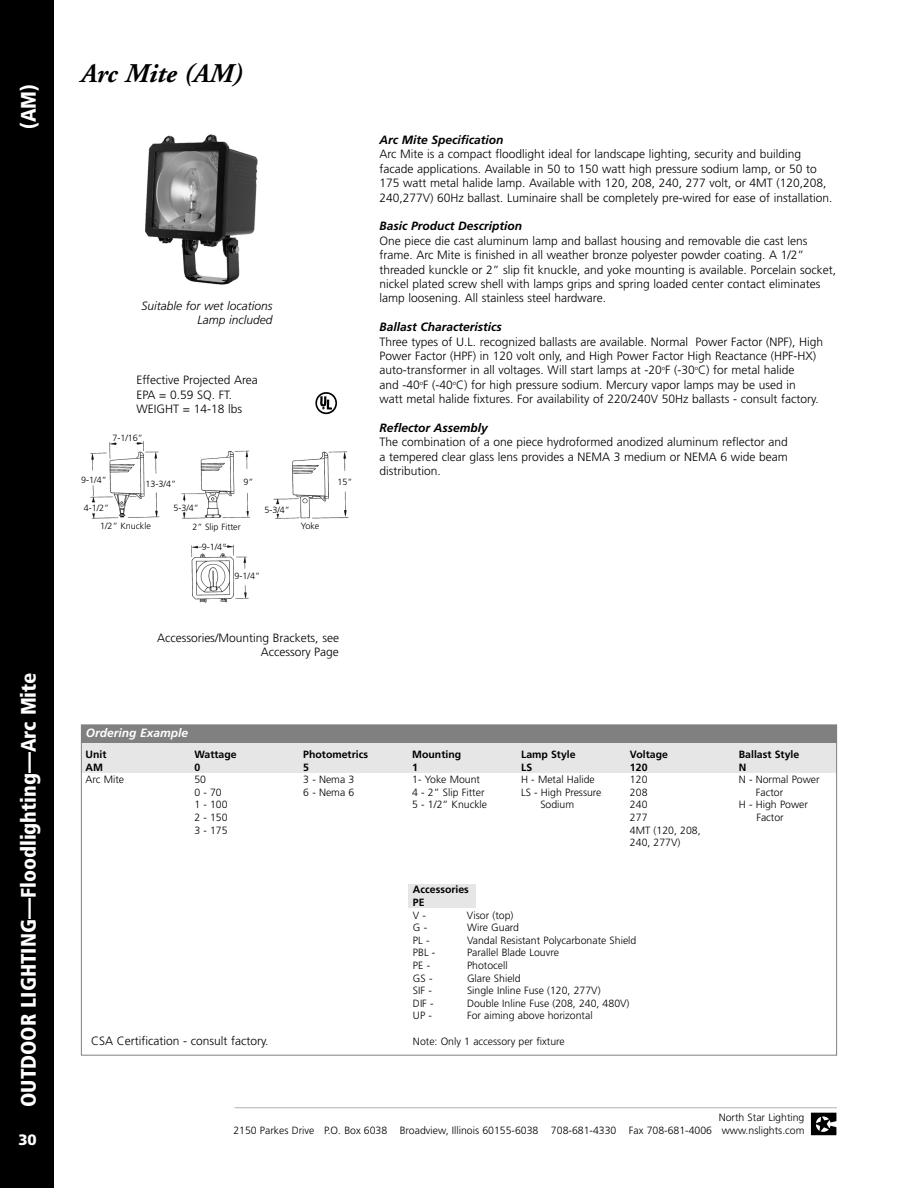
<style>
.page{position:relative;width:918px;height:1188px;background:#fff}
.page>*{position:absolute;margin:0;border:0;box-sizing:border-box;transform-origin:0 0}
.t1{font:italic 700 27px "Adobe Garamond";letter-spacing:-.005em;color:#000}
.t2{font:900 condensed 21px "Frutiger";color:#fff}
.t3{font:900 15px "Frutiger";color:#fff}
.t4{font:300 12px/14.4px "Frutiger";color:#000}
.t5{font:italic 700 12px "Frutiger";color:#000}
.t6{font:italic 300 12px/14.4px "Frutiger";color:#000;text-align:right}
.t7{font:italic 700 12px "Frutiger";color:#fff}
.t8{font:300 10.5px/12.6px "Frutiger";color:#000}
.t9{font:700 10.5px/12.6px "Frutiger";color:#000}
.t10{font:300 9px "Frutiger";color:#000}
</style>
<div class="page">
<img style="left:90px;top:441px;width:259px;height:162px">
<img style="left:145px;top:134px;width:113px;height:151px">
<img style="left:315px;top:392px;width:23px;height:23px">
<div style="left:81px;top:725px;width:756px;height:18px;background:#808080"></div>
<div style="left:81px;top:743px;width:756px;height:30px;background:#e6e6e6"></div>
<svg style="left:810px;top:1108px;width:27px;height:28px"></svg>
<img style="left:811px;top:1113px;width:25px;height:22px">
<hr style="left:235px;top:1107px;width:602px;height:1px;background:#b3b3b3">
<div style="left:408px;top:884px;width:68px;height:24px;background:#e6e6e6"></div>
<div style="left:0;top:0;width:54px;height:1188px;background:#000"></div>
<h2 class="t2" style="left:20px;top:129px;width:46px;rotate:-90deg">(AM)</h2>
<h2 class="t2" style="left:20px;top:1107px;width:436px;rotate:-90deg">OUTDOOR LIGHTING—Floodlighting—Arc Mite</h2>
<p class="t3" style="left:18px;top:1134px;width:20px">30</p>
<h1 class="t1" style="left:81px;top:62px;width:163px">Arc Mite (AM)</h1>
<p class="t6" style="left:142px;top:299px;width:132px">Suitable for wet locations<br>Lamp included</p>
<p class="t4" style="left:136px;top:374px;width:123px">Effective Projected Area<br>EPA = 0.59 SQ. FT.<br>WEIGHT = 14-18 lbs</p>
<p class="t10" style="left:112px;top:435px;width:32px">7-1/16”</p>
<p class="t10" style="left:81px;top:477px;width:27px">9-1/4”</p>
<p class="t10" style="left:84px;top:505px;width:27px">4-1/2”</p>
<p class="t10" style="left:146px;top:480px;width:32px">13-3/4”</p>
<p class="t10" style="left:243px;top:478px;width:12px">9”</p>
<p class="t10" style="left:338px;top:478px;width:17px">15”</p>
<p class="t10" style="left:173px;top:504px;width:27px">5-3/4”</p>
<p class="t10" style="left:264px;top:507px;width:27px">5-3/4”</p>
<p class="t10" style="left:100px;top:523px;width:52px">1/2” Knuckle</p>
<p class="t10" style="left:192px;top:523px;width:50px">2” Slip Fitter</p>
<p class="t10" style="left:301px;top:523px;width:20px">Yoke</p>
<p class="t10" style="left:202px;top:543px;width:27px">9-1/4”</p>
<p class="t10" style="left:235px;top:573px;width:27px">9-1/4”</p>
<p class="t4" style="left:157px;top:631px;width:183px;text-align:right">Accessories/Mounting Brackets, see<br>Accessory Page</p>
<p class="t5" style="left:380px;top:135px;width:125px">Arc Mite Specification</p>
<p class="t4" style="left:380px;top:148px;width:454px">Arc Mite is a compact floodlight ideal for landscape lighting, security and building facade applications. Available in 50 to 150 watt high pressure sodium lamp, or 50 to 175 watt metal halide lamp. Available with 120, 208, 240, 277 volt, or 4MT (120,208, 240,277V) 60Hz ballast. Luminaire shall be completely pre-wired for ease of installation.</p>
<p class="t5" style="left:380px;top:221px;width:144px">Basic Product Description</p>
<p class="t4" style="left:380px;top:234px;width:458px">One piece die cast aluminum lamp and ballast housing and removable die cast lens frame. Arc Mite is finished in all weather bronze polyester powder coating. A 1/2” threaded kunckle or 2” slip fit knuckle, and yoke mounting is available. Porcelain socket, nickel plated screw shell with lamps grips and spring loaded center contact eliminates lamp loosening. All stainless steel hardware.</p>
<p class="t5" style="left:380px;top:322px;width:124px">Ballast Characteristics</p>
<p class="t4" style="left:379px;top:335px;width:445px">Three types of U.L. recognized ballasts are available. Normal Power Factor (NPF), High Power Factor (HPF) in 120 volt only, and High Power Factor High Reactance (HPF-HX) auto-transformer in all voltages. Will start lamps at -20<sup>o</sup>F (-30<sup>o</sup>C) for metal halide<br>and -40<sup>o</sup>F (-40<sup>o</sup>C) for high pressure sodium. Mercury vapor lamps may be used in<br>watt metal halide fixtures. For availability of 220/240V 50Hz ballasts - consult factory.</p>
<p class="t5" style="left:380px;top:423px;width:110px">Reflector Assembly</p>
<p class="t4" style="left:380px;top:436px;width:410px;text-align:justify">The combination of a one piece hydroformed anodized aluminum reflector and a tempered clear glass lens provides a NEMA 3 medium or NEMA 6 wide beam distribution.</p>
<p class="t7" style="left:86px;top:728px;width:104px">Ordering Example</p>
<p class="t9" style="left:86px;top:749px;width:22px">Unit<br>AM</p>
<p class="t8" style="left:86px;top:774px;width:40px">Arc Mite</p>
<p class="t9" style="left:194px;top:749px;width:44px">Wattage<br>0</p>
<p class="t8" style="left:194px;top:774px;width:35px">50<br>0 - 70<br>1 - 100<br>2 - 150<br>3 - 175</p>
<p class="t9" style="left:303px;top:749px;width:66px">Photometrics<br>5</p>
<p class="t8" style="left:303px;top:774px;width:53px">3 - Nema 3<br>6 - Nema 6</p>
<p class="t4" style="left:91px;top:1035px;width:179px">CSA Certification - consult factory.</p>
<p class="t9" style="left:412px;top:749px;width:50px">Mounting<br>1</p>
<p class="t8" style="left:412px;top:774px;width:76px">1- Yoke Mount<br>4 - 2” Slip Fitter<br>5 - 1/2” Knuckle</p>
<p class="t9" style="left:521px;top:749px;width:56px">Lamp Style<br>LS</p>
<p class="t8" style="left:521px;top:774px;width:75px">H - Metal Halide</p>
<p class="t8" style="left:521px;top:787px;width:82px">LS - High Pressure</p>
<p class="t8" style="left:540px;top:799px;width:35px">Sodium</p>
<p class="t9" style="left:630px;top:749px;width:39px">Voltage<br>120</p>
<p class="t8" style="left:630px;top:774px;width:72px">120<br>208<br>240<br>277<br>4MT (120, 208,<br>240, 277V)</p>
<p class="t9" style="left:413px;top:884px;width:57px">Accessories<br>PE</p>
<p class="t8" style="left:413px;top:910px;width:15px">V -</p>
<p class="t8" style="left:467px;top:910px;width:48px">Visor (top)</p>
<p class="t8" style="left:413px;top:922px;width:16px">G -</p>
<p class="t8" style="left:467px;top:922px;width:54px">Wire Guard</p>
<p class="t8" style="left:413px;top:935px;width:18px">PL -</p>
<p class="t8" style="left:467px;top:935px;width:171px">Vandal Resistant Polycarbonate Shield</p>
<p class="t8" style="left:413px;top:947px;width:24px">PBL -</p>
<p class="t8" style="left:467px;top:947px;width:93px">Parallel Blade Louvre</p>
<p class="t8" style="left:413px;top:960px;width:19px">PE -</p>
<p class="t8" style="left:467px;top:960px;width:42px">Photocell</p>
<p class="t8" style="left:413px;top:973px;width:21px">GS -</p>
<p class="t8" style="left:467px;top:973px;width:55px">Glare Shield</p>
<p class="t8" style="left:413px;top:985px;width:20px">SIF -</p>
<p class="t8" style="left:467px;top:985px;width:135px">Single Inline Fuse (120, 277V)</p>
<p class="t8" style="left:413px;top:998px;width:22px">DIF -</p>
<p class="t8" style="left:467px;top:998px;width:164px">Double Inline Fuse (208, 240, 480V)</p>
<p class="t8" style="left:413px;top:1010px;width:20px">UP -</p>
<p class="t8" style="left:467px;top:1010px;width:127px">For aiming above horizontal</p>
<p class="t8" style="left:413px;top:1036px;width:153px">Note: Only 1 accessory per fixture</p>
<p class="t9" style="left:739px;top:749px;width:62px">Ballast Style<br>N</p>
<p class="t8" style="left:739px;top:774px;width:82px">N - Normal Power</p>
<p class="t8" style="left:756px;top:787px;width:29px">Factor</p>
<p class="t8" style="left:739px;top:799px;width:71px">H - High Power</p>
<p class="t8" style="left:756px;top:812px;width:29px">Factor</p>
<p class="t8" style="left:233px;top:1112px;width:573px;text-align:right">North Star Lighting<br>2150 Parkes Drive P.O. Box 6038 Broadview, Illinois 60155-6038 708-681-4330 Fax 708-681-4006 www.nslights.com</p>
</div>
